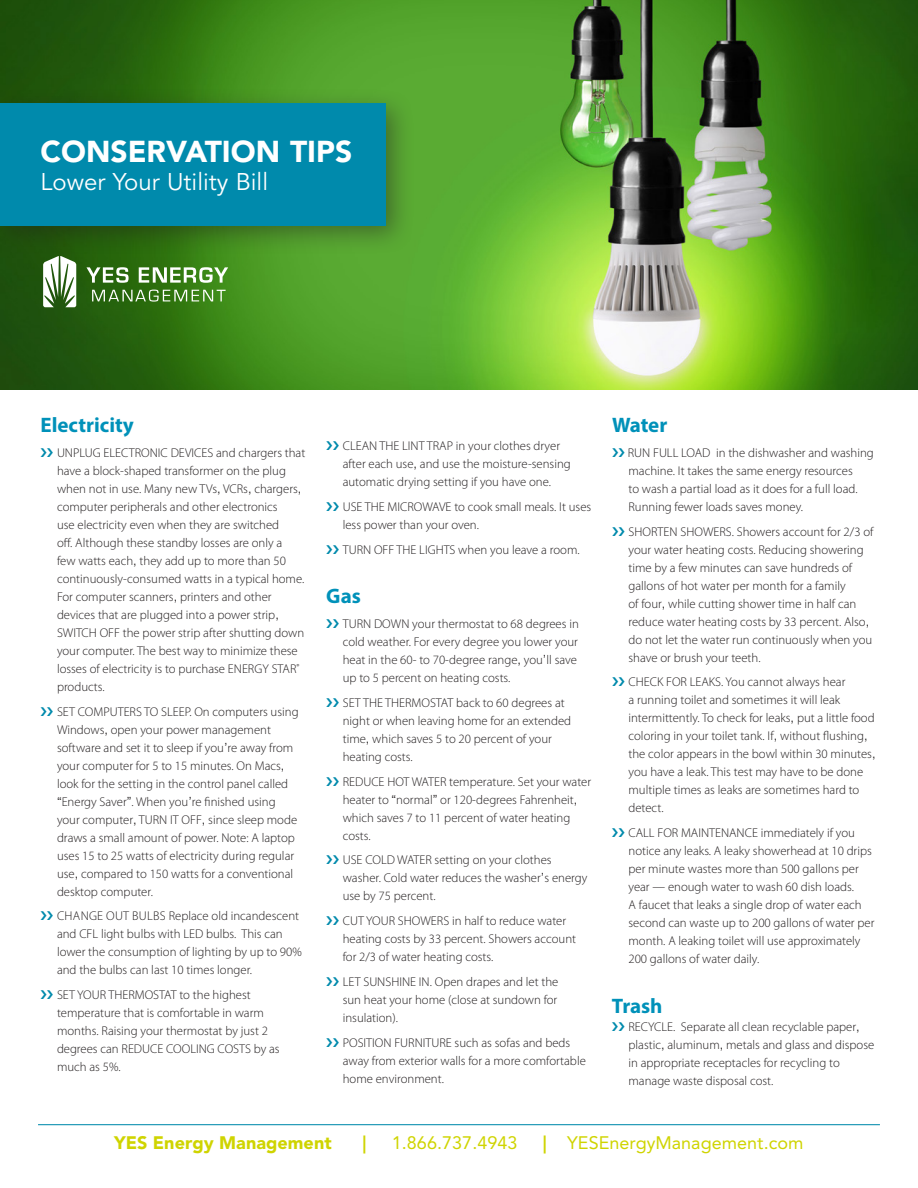
<style>
.page{position:relative;width:918px;height:1188px;background:#fff}
.page>*{position:absolute;margin:0;border:0;box-sizing:border-box;transform-origin:0 0}
.White_Reverse_Text{font:900 30px "Avenir LT Std";color:#fff}
.White_Reverse_Text-2{font:24px "Avenir LT Std";color:#fff}
.Body_Text{font:700 21px "Myriad Pro";color:#0091b9}
.Subheader_nested{font:700 21px "Myriad Pro";letter-spacing:-.005em;color:#0091b9}
.t1{font:18px "Avenir LT Std";letter-spacing:.005em;color:#cfd400}
.t2{font:900 18px "Avenir LT Std";letter-spacing:.005em;color:#cfd400}
.t3{font:800 18px "Avenir LT Std";color:#cfd400}
.Body_Text-2{font:300 12.75px/18px "Myriad Pro";color:#231f20}
.s1{font-family:"Helvetica Neue LT Std"}
.s2{font-weight:800}
</style>
<div class="page">
<img style="left:0;top:0;width:918px;height:390px">
<div style="left:0;top:88px;width:415px;height:167px;background:#231f20;opacity:.45"></div>
<div style="left:0;top:104px;width:386px;height:122px;background:#008aac"></div>
<hr style="left:38px;top:1124px;width:842px;height:1px;background:#008aac">
<svg style="left:86px;top:267px;width:43px;height:16px"></svg>
<svg style="left:139px;top:267px;width:89px;height:16px"></svg>
<svg style="left:92px;top:290px;width:134px;height:12px"></svg>
<svg style="left:43px;top:256px;width:33px;height:51px"></svg>
<p class="White_Reverse_Text" style="left:40px;top:133px;width:313px">CONSERVATION TIPS</p>
<p class="White_Reverse_Text-2" style="left:40px;top:168px;width:229px">Lower Your Utility Bill</p>
<p class="Body_Text" style="left:40px;top:411px;width:95px">Electricity</p>
<p class="Body_Text-2" style="left:57px;top:444px;width:250px">UNPLUG ELECTRONIC DEVICES and chargers that have a block-shaped transformer on the plug when not in use. Many new TVs<span class="s1">,</span> VCRs<span class="s1">,</span> chargers<span class="s1">, </span>computer peripherals and other electronics<br>use electricity even when they are switched<br>off. Although these standby losses are only a<br>few watts each<span class="s1">,</span> they add up to more than 50 continuously-consumed watts in a typical home.<br>For computer scanners<span class="s1">,</span> printers and other devices that are plugged into a power strip<span class="s1">, </span>SWITCH OFF the power strip after shutting down your computer. The best way to minimize these losses of electricity is to purchase ENERGY STAR<sup>® </sup>products.</p>
<p class="Body_Text-2" style="left:57px;top:703px;width:243px">SET COMPUTERS TO SLEEP. On computers using Windows<span class="s1">,</span> open your power management software and set it to sleep if you<span class="s1">’</span>re away from your computer for 5 to 15 minutes. On Macs<span class="s1">, </span>look for the setting in the control panel called <span class="s1">“</span>Energy Saver<span class="s1">”</span>. When you<span class="s1">’</span>re finished using your computer<span class="s1">,</span> TURN IT OFF<span class="s1">,</span> since sleep mode draws a small amount of power. Note: A laptop uses 15 to 25 watts of electricity during regular use<span class="s1">,</span> compared to 150 watts for a conventional desktop computer.</p>
<p class="Body_Text-2" style="left:57px;top:907px;width:246px">CHANGE OUT BULBS Replace old incandescent and CFL light bulbs with LED bulbs. This can lower the consumption of lighting by up to 90% and the bulbs can last 10 times longer.</p>
<p class="Body_Text-2" style="left:57px;top:986px;width:224px">SET YOUR THERMOSTAT to the highest temperature that is comfortable in warm months. Raising your thermostat by just 2 degrees can REDUCE COOLING COSTS by as much as 5%.</p>
<p class="Body_Text-2" style="left:343px;top:437px;width:230px">CLEAN THE LINT TRAP in your clothes dryer after each use<span class="s1">,</span> and use the moisture-sensing automatic drying setting if you have one.</p>
<p class="Body_Text-2" style="left:343px;top:498px;width:250px">USE THE MICROWAVE to cook small meals. It uses less power than your oven.</p>
<p class="Body_Text-2" style="left:343px;top:540px;width:238px">TURN OFF THE LIGHTS when you leave a room.</p>
<p class="Subheader_nested" style="left:326px;top:583px;width:36px">Gas</p>
<p class="Body_Text-2" style="left:343px;top:615px;width:238px">TURN DOWN your thermostat to 68 degrees in cold weather. For every degree you lower your heat in the 60- to 70-degree range<span class="s1">,</span> you<span class="s1">’</span>ll save up to 5 percent on heating costs.</p>
<p class="Body_Text-2" style="left:343px;top:694px;width:230px">SET THE THERMOSTAT back to 60 degrees at night or when leaving home for an extended time<span class="s1">,</span> which saves 5 to 20 percent of your heating costs.</p>
<p class="Body_Text-2" style="left:343px;top:773px;width:250px">REDUCE HOT WATER temperature. Set your water heater to <span class="s1">“</span>normal<span class="s1">”</span> or 120-degrees Fahrenheit<span class="s1">, </span>which saves 7 to 11 percent of water heating costs.</p>
<p class="Body_Text-2" style="left:343px;top:851px;width:246px">USE COLD WATER setting on your clothes washer. Cold water reduces the washer<span class="s1">’</span>s energy use by 75 percent.</p>
<p class="Body_Text-2" style="left:343px;top:912px;width:235px">CUT YOUR SHOWERS in half to reduce water heating costs by 33 percent. Showers account for 2/3 of water heating costs.</p>
<p class="Body_Text-2" style="left:343px;top:973px;width:217px;text-align:justify">LET SUNSHINE IN. Open drapes and let the sun heat your home (close at sundown for insulation).</p>
<p class="Body_Text-2" style="left:343px;top:1034px;width:245px">POSITION FURNITURE such as sofas and beds away from exterior walls for a more comfortable home environment.</p>
<p class="Subheader_nested" style="left:612px;top:411px;width:57px">Water</p>
<p class="Body_Text-2" style="left:628px;top:444px;width:248px">RUN FULL LOAD in the dishwasher and washing machine. It takes the same energy resources<br>to wash a partial load as it does for a full load.<br>Running fewer loads saves money.</p>
<p class="Body_Text-2" style="left:628px;top:523px;width:246px">SHORTEN SHOWERS. Showers account for 2/3 of your water heating costs. Reducing showering time by a few minutes can save hundreds of gallons of hot water per month for a family<br>of four<span class="s1">,</span> while cutting shower time in half can reduce water heating costs by 33 percent. Also<span class="s1">, </span>do not let the water run continuously when you shave or brush your teeth.</p>
<p class="Body_Text-2" style="left:628px;top:673px;width:249px">CHECK FOR LEAKS. You cannot always hear<br>a running toilet and sometimes it will leak intermittently. To check for leaks<span class="s1">,</span> put a little food coloring in your toilet tank. If<span class="s1">,</span> without flushing<span class="s1">, </span>the color appears in the bowl within 30 minutes<span class="s1">, </span>you have a leak. This test may have to be done multiple times as leaks are sometimes hard to detect.</p>
<p class="Body_Text-2" style="left:628px;top:824px;width:247px">CALL FOR MAINTENANCE immediately if you notice any leaks. A leaky showerhead at 10 drips per minute wastes more than 500 gallons per year — enough water to wash 60 dish loads.<br>A faucet that leaks a single drop of water each second can waste up to 200 gallons of water per month. A leaking toilet will use approximately 200 gallons of water daily.</p>
<p class="Body_Text" style="left:612px;top:992px;width:52px">Trash</p>
<p class="Body_Text-2" style="left:628px;top:1018px;width:247px">RECYCLE. Separate all clean recyclable paper<span class="s1">, </span>plastic<span class="s1">,</span> aluminum<span class="s1">,</span> metals and glass and dispose in appropriate receptacles for recycling to manage waste disposal cost.</p>
<p class="t2" style="left:114px;top:1132px;width:219px">YES Energy Management</p>
<p class="t3" style="left:362px;top:1132px;width:5px">|</p>
<p class="t1" style="left:392px;top:1132px;width:127px">1.866.737.4943</p>
<p class="t1" style="left:543px;top:1132px;width:262px"><span class="s2">|</span> YESEnergyManagement.com</p>
</div>
